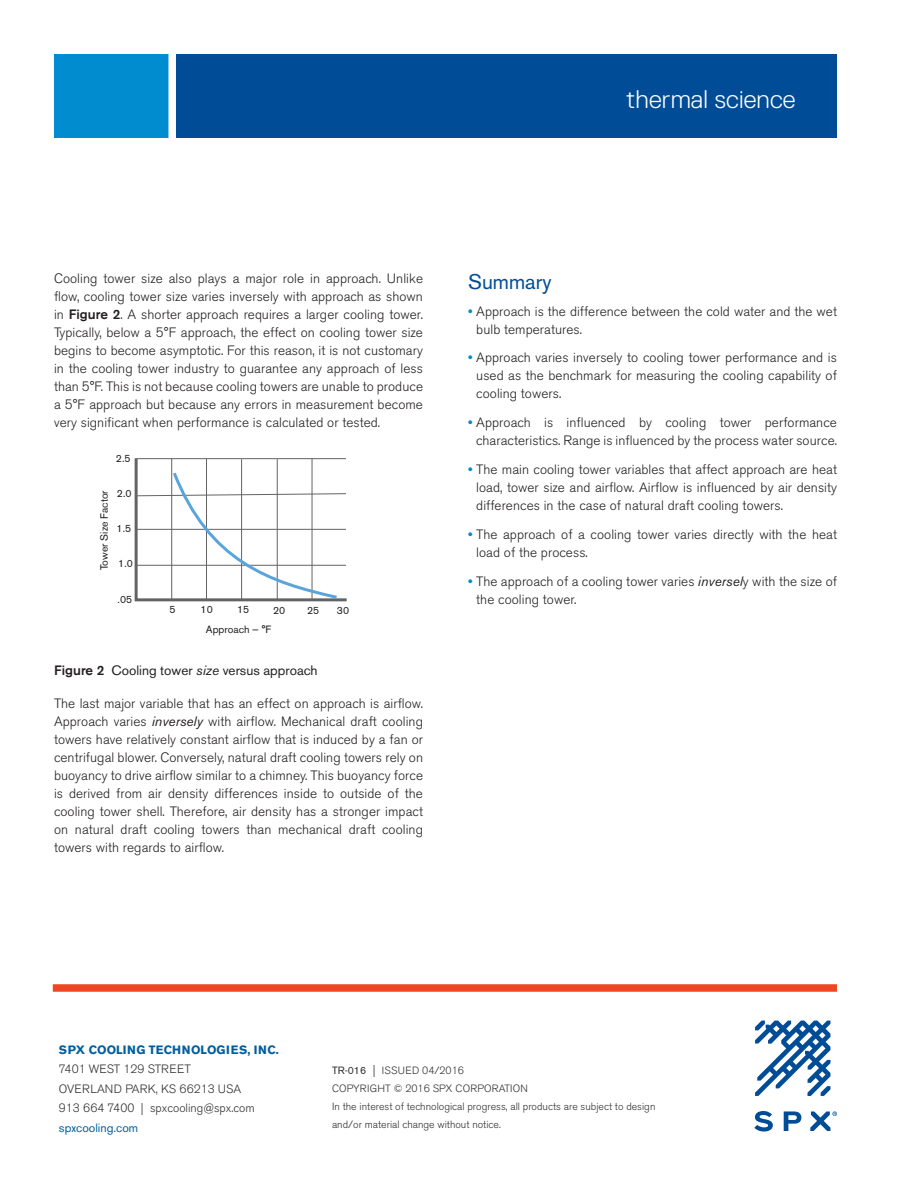
<style>
.page{position:relative;width:918px;height:1188px;background:#fff}
.page>*{position:absolute;margin:0;border:0;box-sizing:border-box;transform-origin:0 0}
.Front_Cover_Page_Hea{font:300 25.5px "Replica Std";letter-spacing:.005em;color:#fff}
.Body_Copy_Headline{font:21px "Akzidenz Grotesk BE";color:#004c97}
.Body_Copy{font:300 13.5px/18px "Akzidenz Grotesk BE";letter-spacing:.005em;color:#231f20;text-align:justify}
.Fig{font:13.5px "Akzidenz Grotesk BE";color:#231f20}
.t1{font:300 12px "Akzidenz Grotesk BE";color:#312f30}
.t2{font:700 12px "Akzidenz Grotesk BE";letter-spacing:.03em;color:#005e9e}
.t3{font:12px "Akzidenz Grotesk BE";color:#005e9e}
.t4{font:300 10.5px/18px "Akzidenz Grotesk BE";color:#312f30}
.t5{font:10.5px "Akzidenz Grotesk BE";color:#231f20}
.t6{font:300 10.5px/18px "Akzidenz Grotesk BE";letter-spacing:.02em;color:#312f30}
.s1{font-weight:500}
.s2{font-style:italic}
.s3{font-weight:400;font-style:italic}
.s4{font-weight:500;color:#008ccf}
.s5{font-weight:400}
.s6{font-size:12px}
</style>
<div class="page">
<svg style="left:134px;top:458px;width:213px;height:144px"></svg>
<div style="left:53px;top:984px;width:784px;height:8px;background:#ef4722"></div>
<svg style="left:755px;top:1021px;width:75px;height:75px"></svg>
<svg style="left:754px;top:1111px;width:19px;height:21px"></svg>
<svg style="left:784px;top:1111px;width:17px;height:20px"></svg>
<svg style="left:810px;top:1111px;width:27px;height:20px"></svg>
<div style="left:54px;top:54px;width:783px;height:84px;background:#004c97"></div>
<div style="left:54px;top:54px;width:118px;height:84px;background:#008ccf"></div>
<div style="left:168px;top:52px;width:8px;height:92px;background:#fff"></div>
<p class="Front_Cover_Page_Hea" style="left:626px;top:85px;width:171px">thermal science</p>
<p class="Body_Copy" style="left:54px;top:270px;width:371px">Cooling tower size also plays a major role in approach. Unlike flow, cooling tower size varies inversely with approach as shown in <span class="s1">Figure 2</span>. A shorter approach requires a larger cooling tower.<br>Typically, below a 5°F approach, the effect on cooling tower size begins to become asymptotic. For this reason, it is not customary in the cooling tower industry to guarantee any approach of less than 5°F. This is not because cooling towers are unable to produce a 5°F approach but because any errors in measurement become very significant when performance is calculated or tested.</p>
<p class="t5" style="left:116px;top:452px;width:16px">2.5</p>
<p class="t5" style="left:98px;top:570px;width:81px;rotate:-90deg">Tower Size Factor</p>
<p class="t5" style="left:117px;top:487px;width:16px">2.0</p>
<p class="t5" style="left:117px;top:522px;width:16px">1.5</p>
<p class="t5" style="left:118px;top:558px;width:16px">1.0</p>
<p class="t5" style="left:118px;top:593px;width:16px">.05</p>
<p class="t5" style="left:169px;top:603px;width:8px">5</p>
<p class="t5" style="left:201px;top:603px;width:14px">10</p>
<p class="t5" style="left:237px;top:603px;width:14px">15</p>
<p class="t5" style="left:273px;top:604px;width:14px">20</p>
<p class="t5" style="left:307px;top:604px;width:14px">25</p>
<p class="t5" style="left:337px;top:604px;width:14px">30</p>
<p class="t5" style="left:206px;top:623px;width:67px">Approach — °F</p>
<p class="Fig" style="left:54px;top:662px;width:265px"><span class="s1">Figure 2</span> Cooling tower <span class="s2">size</span> versus approach</p>
<p class="Body_Copy" style="left:54px;top:694px;width:371px">The last major variable that has an effect on approach is airflow.<br>Approach varies <span class="s3">inversely</span> with airflow. Mechanical draft cooling towers have relatively constant airflow that is induced by a fan or centrifugal blower. Conversely, natural draft cooling towers rely on buoyancy to drive airflow similar to a chimney. This buoyancy force is derived from air density differences inside to outside of the cooling tower shell. Therefore, air density has a stronger impact on natural draft cooling towers than mechanical draft cooling towers with regards to airflow.</p>
<p class="Body_Copy_Headline" style="left:468px;top:269px;width:85px">Summary</p>
<p class="Body_Copy" style="left:476px;top:302px;width:362px;text-indent:-8px"><span class="s4">•</span> Approach is the difference between the cold water and the wet bulb temperatures.</p>
<p class="Body_Copy" style="left:476px;top:349px;width:362px;text-indent:-8px"><span class="s4">•</span> Approach varies inversely to cooling tower performance and is used as the benchmark for measuring the cooling capability of cooling towers.</p>
<p class="Body_Copy" style="left:468px;top:414px;width:371px;text-align:right"><span class="s4">•</span> Approach is influenced by cooling tower performance characteristics. Range is influenced by the process water source.</p>
<p class="Body_Copy" style="left:476px;top:461px;width:362px;text-indent:-8px"><span class="s4">•</span> The main cooling tower variables that affect approach are heat load, tower size and airflow. Airflow is influenced by air density differences in the case of natural draft cooling towers.</p>
<p class="Body_Copy" style="left:476px;top:526px;width:362px;text-indent:-8px"><span class="s4">•</span> The approach of a cooling tower varies directly with the heat load of the process.</p>
<p class="Body_Copy" style="left:476px;top:572px;width:362px;text-indent:-8px"><span class="s4">•</span> The approach of a cooling tower varies <span class="s3">inversel</span>y with the size of the cooling tower.</p>
<p class="t2" style="left:59px;top:1043px;width:221px">SPX COOLING TECHNOLOGIES, INC.</p>
<p class="t1" style="left:59px;top:1062px;width:134px">7401 WEST 129 STREET</p>
<p class="t1" style="left:59px;top:1082px;width:184px">OVERLAND PARK, KS 66213 USA</p>
<p class="t1" style="left:59px;top:1101px;width:197px">913 664 7400 | spxcooling@spx.com</p>
<p class="t3" style="left:59px;top:1121px;width:81px">spxcooling.com</p>
<p class="t6" style="left:332px;top:1062px;width:197px"><span class="s5">TR-016</span> <span class="s6">|</span> ISSUED 04/2016<br>COPYRIGHT © 2016 SPX CORPORATION</p>
<p class="t4" style="left:332px;top:1098px;width:325px">In the interest of technological progress, all products are subject to design and/or material change without notice.</p>
</div>
